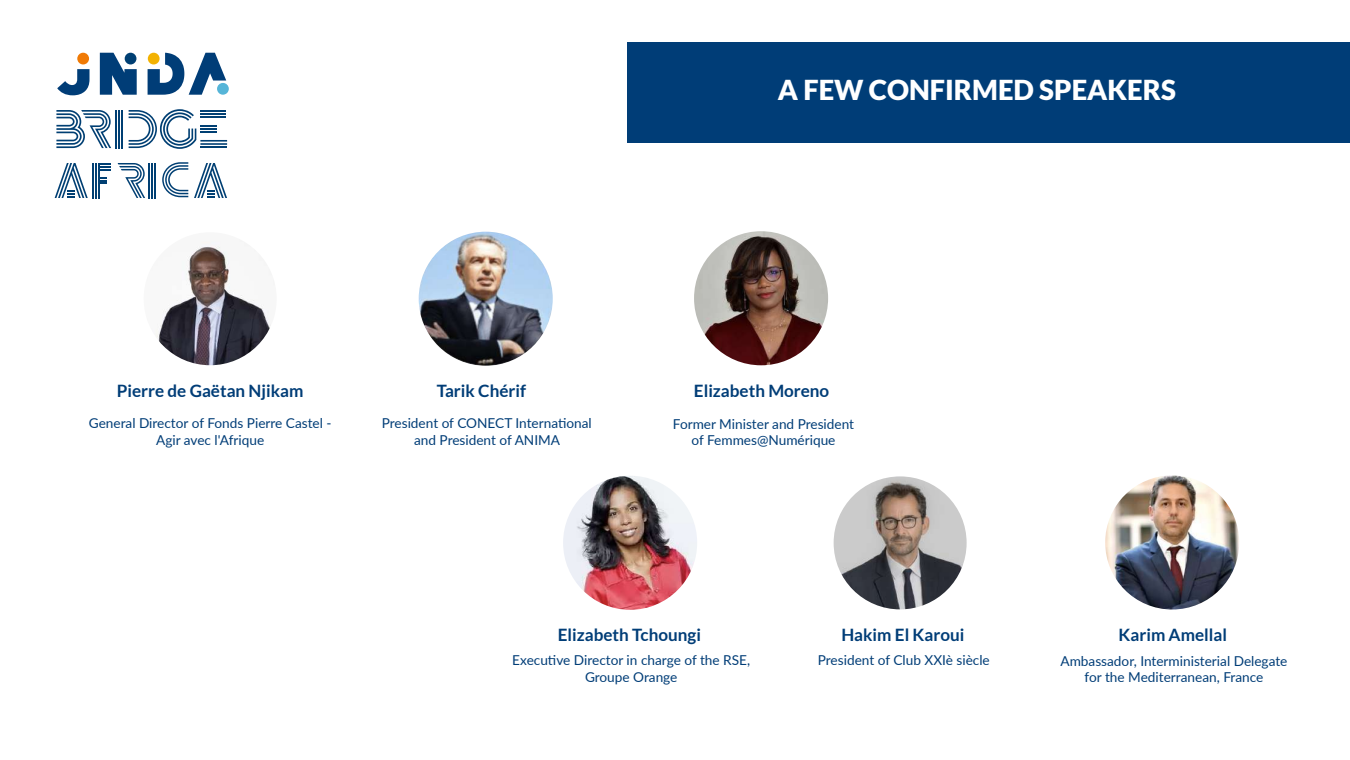
<style>
.page{position:relative;width:1350px;height:760px;background:#fff}
.page>*{position:absolute;margin:0;border:0;box-sizing:border-box;transform-origin:0 0}
.t1{font:900 27.5px "Lato";color:#fff}
.t2{font:700 17px "Lato";color:#003d77}
.t3{font:13.62px/16.4px "Lato";color:#003d77;text-align:center}
</style>
<div class="page">
<div style="left:627px;top:42px;width:723px;height:101px;background:#003d77"></div>
<hr style="left:118px;top:110px;width:2px;height:38px;background:#003f73">
<hr style="left:121px;top:110px;width:2px;height:38px;background:#003f73">
<hr style="left:115px;top:110px;width:2px;height:38px;background:#003f73">
<hr style="left:96px;top:163px;width:1px;height:35px;background:#003f73">
<hr style="left:99px;top:163px;width:1px;height:35px;background:#003f73">
<hr style="left:93px;top:163px;width:1px;height:35px;background:#003f73">
<svg style="left:162px;top:162px;width:26px;height:35px"></svg>
<hr style="left:152px;top:163px;width:1px;height:35px;background:#003f73">
<hr style="left:155px;top:163px;width:1px;height:35px;background:#003f73">
<hr style="left:149px;top:163px;width:1px;height:35px;background:#003f73">
<svg style="left:118px;top:163px;width:27px;height:35px"></svg>
<svg style="left:56px;top:110px;width:55px;height:38px"></svg>
<svg style="left:129px;top:109px;width:98px;height:40px"></svg>
<svg style="left:55px;top:163px;width:33px;height:35px"></svg>
<svg style="left:194px;top:163px;width:33px;height:35px"></svg>
<svg style="left:100px;top:163px;width:11px;height:7px"></svg>
<svg style="left:100px;top:177px;width:7px;height:7px"></svg>
<svg style="left:217px;top:83px;width:12px;height:12px"></svg>
<div style="left:77px;top:53px;width:12px;height:11px;background:#f07a05;border-radius:50%"></div>
<svg style="left:148px;top:53px;width:78px;height:42px"></svg>
<svg style="left:100px;top:53px;width:37px;height:42px"></svg>
<svg style="left:57px;top:69px;width:33px;height:26px"></svg>
<img style="left:694px;top:231px;width:134px;height:134px;border-radius:67px">
<img style="left:563px;top:476px;width:134px;height:134px;border-radius:67px">
<img style="left:834px;top:476px;width:133px;height:133px;border-radius:66px">
<img style="left:419px;top:232px;width:134px;height:134px;border-radius:67px">
<img style="left:1105px;top:475px;width:134px;height:135px;border-radius:67px">
<img style="left:144px;top:232px;width:133px;height:133px;border-radius:66px">
<h1 class="t1" style="left:778px;top:74px;width:400px">A FEW CONFIRMED SPEAKERS</h1>
<p class="t2" style="left:117px;top:381px;width:188px">Pierre de Gaëtan Njikam</p>
<p class="t3" style="left:89px;top:415px;width:244px">General Director of Fonds Pierre Castel -<br>Agir avec l'Afrique</p>
<p class="t2" style="left:437px;top:381px;width:91px">Tarik Chérif</p>
<p class="t3" style="left:382px;top:415px;width:212px">President of CONECT International and President of ANIMA</p>
<p class="t2" style="left:694px;top:381px;width:137px">Elizabeth Moreno</p>
<p class="t3" style="left:673px;top:415px;width:183px">Former Minister and President of Femmes@Numérique</p>
<p class="t2" style="left:558px;top:625px;width:145px">Elizabeth Tchoungi</p>
<p class="t3" style="left:512px;top:652px;width:239px">Executive Director in charge of the RSE,<br>Groupe Orange</p>
<p class="t2" style="left:841px;top:625px;width:124px">Hakim El Karoui</p>
<p class="t3" style="left:818px;top:652px;width:173px">President of Club XXIè siècle</p>
<p class="t2" style="left:1119px;top:625px;width:110px">Karim Amellal</p>
<p class="t3" style="left:1060px;top:652px;width:229px">Ambassador, Interministerial Delegate for the Mediterranean, France</p>
</div>
